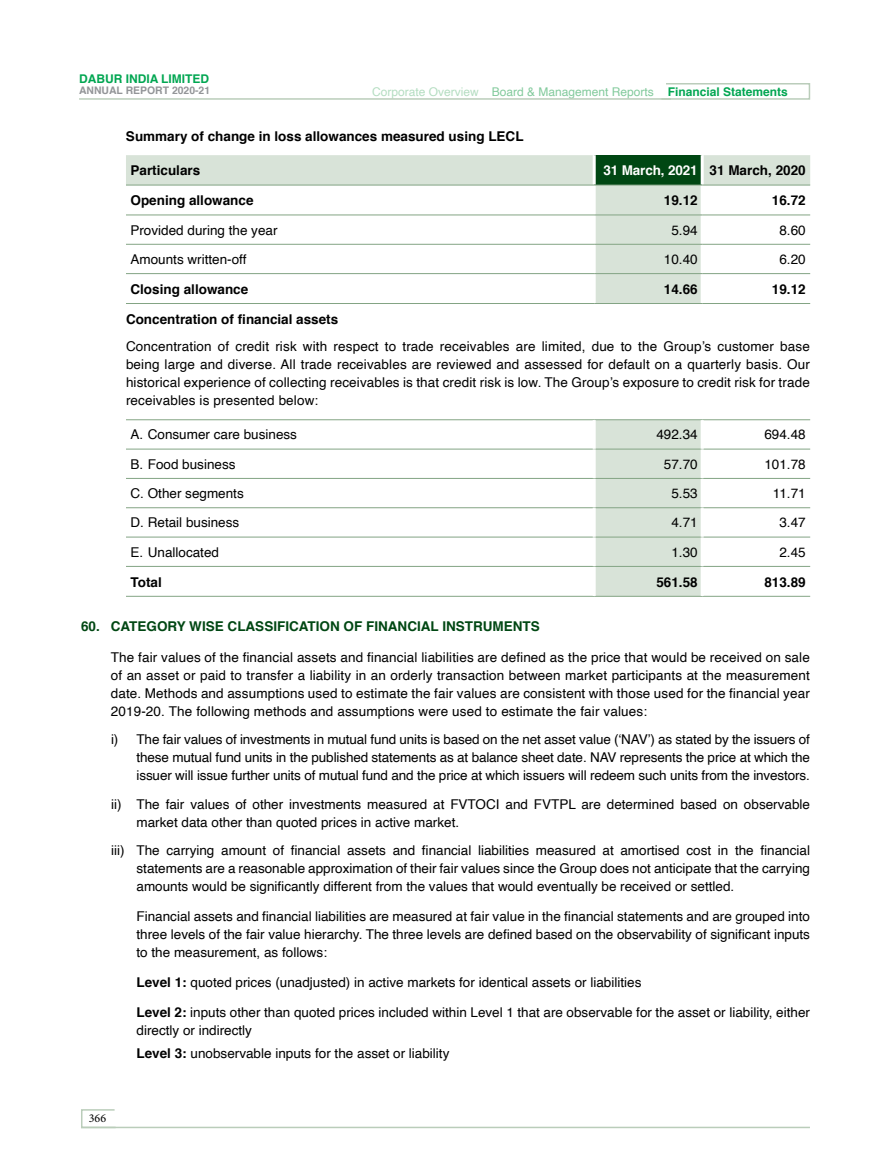
<style>
.page{position:relative;width:891px;height:1161px;background:#fff}
.page>*{position:absolute;margin:0;border:0;box-sizing:border-box;transform-origin:0 0}
.t1{font:13.5px/18px "Helvetica";color:#000;text-align:justify}
.t2{font:700 13.5px "Helvetica";color:#000}
.t3{font:700 13.5px "Helvetica";color:#004713}
.t4{font:700 13.5px "Helvetica";letter-spacing:-.005em;color:#fff}
.t5{font:12px "Helvetica";color:#82ca9c}
.t6{font:700 12px "Helvetica";color:#00a651}
.t7{font:12px "Minion Pro";color:#000}
.t8{font:700 10.35px "Helvetica";color:#939598}
.s1{color:#000}
.s2{font-weight:700}
.s3{color:#b4ddc1}
.s4{font-weight:700;color:#00a651}
</style>
<div class="page">
<svg style="left:666px;top:83px;width:145px;height:17px"></svg>
<hr style="left:79px;top:98px;width:592px;height:2px;background:#bacdba">
<hr style="left:81px;top:1127px;width:729px;height:1px;background:#bacdba">
<svg style="left:81px;top:1109px;width:36px;height:20px"></svg>
<svg style="left:126px;top:155px;width:684px;height:148px"></svg>
<div style="left:594px;top:155px;width:108px;height:30px;background:#004713"></div>
<hr style="left:593px;top:155px;width:3px;height:30px;background:#fff">
<hr style="left:701px;top:155px;width:3px;height:30px;background:#fff">
<hr style="left:593px;top:185px;width:3px;height:30px;background:#fff">
<hr style="left:701px;top:185px;width:3px;height:30px;background:#fff">
<hr style="left:593px;top:215px;width:3px;height:29px;background:#fff">
<hr style="left:701px;top:215px;width:3px;height:29px;background:#fff">
<hr style="left:593px;top:245px;width:3px;height:28px;background:#fff">
<hr style="left:701px;top:245px;width:3px;height:28px;background:#fff">
<hr style="left:593px;top:274px;width:3px;height:29px;background:#fff">
<hr style="left:701px;top:274px;width:3px;height:29px;background:#fff">
<hr style="left:126px;top:185px;width:468px;height:1px;background:#83a484">
<hr style="left:594px;top:185px;width:108px;height:1px;background:#83a484">
<hr style="left:702px;top:185px;width:108px;height:1px;background:#83a484">
<hr style="left:126px;top:215px;width:468px;height:1px;background:#83a484">
<hr style="left:594px;top:215px;width:108px;height:1px;background:#83a484">
<hr style="left:702px;top:215px;width:108px;height:1px;background:#83a484">
<hr style="left:126px;top:244px;width:468px;height:1px;background:#83a484">
<hr style="left:594px;top:244px;width:108px;height:1px;background:#83a484">
<hr style="left:702px;top:244px;width:108px;height:1px;background:#83a484">
<hr style="left:126px;top:273px;width:468px;height:1px;background:#83a484">
<hr style="left:594px;top:273px;width:108px;height:1px;background:#83a484">
<hr style="left:702px;top:273px;width:108px;height:1px;background:#83a484">
<hr style="left:126px;top:303px;width:468px;height:1px;background:#83a484">
<hr style="left:594px;top:303px;width:108px;height:1px;background:#83a484">
<hr style="left:702px;top:303px;width:108px;height:1px;background:#83a484">
<div style="left:596px;top:420px;width:105px;height:176px;background:#d8e3d8"></div>
<hr style="left:126px;top:419px;width:468px;height:1px;background:#83a484">
<hr style="left:594px;top:419px;width:108px;height:1px;background:#83a484">
<hr style="left:702px;top:419px;width:108px;height:1px;background:#83a484">
<hr style="left:126px;top:449px;width:468px;height:1px;background:#83a484">
<hr style="left:594px;top:449px;width:108px;height:1px;background:#83a484">
<hr style="left:702px;top:449px;width:108px;height:1px;background:#83a484">
<hr style="left:126px;top:478px;width:468px;height:1px;background:#83a484">
<hr style="left:594px;top:478px;width:108px;height:1px;background:#83a484">
<hr style="left:702px;top:478px;width:108px;height:1px;background:#83a484">
<hr style="left:126px;top:507px;width:468px;height:1px;background:#83a484">
<hr style="left:594px;top:507px;width:108px;height:1px;background:#83a484">
<hr style="left:702px;top:507px;width:108px;height:1px;background:#83a484">
<hr style="left:126px;top:537px;width:468px;height:1px;background:#83a484">
<hr style="left:594px;top:537px;width:108px;height:1px;background:#83a484">
<hr style="left:702px;top:537px;width:108px;height:1px;background:#83a484">
<hr style="left:126px;top:566px;width:468px;height:1px;background:#83a484">
<hr style="left:594px;top:566px;width:108px;height:1px;background:#83a484">
<hr style="left:702px;top:566px;width:108px;height:1px;background:#83a484">
<hr style="left:126px;top:596px;width:468px;height:1px;background:#83a484">
<hr style="left:594px;top:596px;width:108px;height:1px;background:#83a484">
<hr style="left:702px;top:596px;width:108px;height:1px;background:#83a484">
<hr style="left:593px;top:449px;width:3px;height:29px;background:#fff">
<hr style="left:701px;top:449px;width:3px;height:29px;background:#fff">
<hr style="left:593px;top:537px;width:3px;height:29px;background:#fff">
<hr style="left:701px;top:537px;width:3px;height:29px;background:#fff">
<p class="t6" style="left:79px;top:69px;width:130px">Dabur India limited</p>
<p class="t8" style="left:79px;top:82px;width:133px">Annual Report 2020-21</p>
<p class="t2" style="left:126px;top:125px;width:399px">Summary of change in loss allowances measured using LECL</p>
<p class="t2" style="left:130px;top:160px;width:71px">Particulars</p>
<p class="t4" style="left:603px;top:160px;width:204px">31 March, 2021 <span class="s1">31 March, 2020</span></p>
<p class="t2" style="left:130px;top:190px;width:125px">Opening allowance</p>
<p class="t2" style="left:664px;top:190px;width:35px">19.12</p>
<p class="t2" style="left:772px;top:190px;width:35px">16.72</p>
<p class="t1" style="left:130px;top:221px;width:149px">Provided during the year</p>
<p class="t1" style="left:671px;top:221px;width:28px">5.94</p>
<p class="t1" style="left:779px;top:221px;width:28px">8.60</p>
<p class="t1" style="left:130px;top:251px;width:118px">Amounts written-off</p>
<p class="t1" style="left:664px;top:251px;width:35px">10.40</p>
<p class="t1" style="left:779px;top:251px;width:28px">6.20</p>
<p class="t2" style="left:130px;top:278px;width:119px">Closing allowance</p>
<p class="t2" style="left:664px;top:278px;width:35px">14.66</p>
<p class="t2" style="left:772px;top:278px;width:35px">19.12</p>
<p class="t2" style="left:126px;top:309px;width:214px">Concentration of financial assets</p>
<p class="t1" style="left:126px;top:338px;width:685px">Concentration of credit risk with respect to trade receivables are limited, due to the Group’s customer base being large and diverse. All trade receivables are reviewed and assessed for default on a quarterly basis. Our historical experience of collecting receivables is that credit risk is low. The Group’s exposure to credit risk for trade receivables is presented below:</p>
<p class="t1" style="left:130px;top:426px;width:168px">A. Consumer care business</p>
<p class="t1" style="left:656px;top:426px;width:43px">492.34</p>
<p class="t1" style="left:764px;top:426px;width:43px">694.48</p>
<p class="t1" style="left:131px;top:455px;width:107px">B. Food business</p>
<p class="t1" style="left:664px;top:455px;width:35px">57.70</p>
<p class="t1" style="left:764px;top:455px;width:43px">101.78</p>
<p class="t1" style="left:131px;top:485px;width:115px">C. Other segments</p>
<p class="t1" style="left:671px;top:485px;width:28px">5.53</p>
<p class="t1" style="left:773px;top:485px;width:34px">11.71</p>
<p class="t1" style="left:131px;top:514px;width:110px">D. Retail business</p>
<p class="t1" style="left:671px;top:514px;width:28px">4.71</p>
<p class="t1" style="left:779px;top:514px;width:28px">3.47</p>
<p class="t1" style="left:131px;top:543px;width:90px">E. Unallocated</p>
<p class="t1" style="left:671px;top:543px;width:28px">1.30</p>
<p class="t1" style="left:779px;top:543px;width:28px">2.45</p>
<p class="t2" style="left:131px;top:571px;width:33px">Total</p>
<p class="t2" style="left:656px;top:571px;width:43px">561.58</p>
<p class="t2" style="left:764px;top:571px;width:43px">813.89</p>
<p class="t3" style="left:81px;top:616px;width:50px">60. Category</p>
<p class="t3" style="left:189px;top:616px;width:10px">wise</p>
<p class="t3" style="left:228px;top:616px;width:9px">classification</p>
<p class="t3" style="left:344px;top:616px;width:32px">of financial</p>
<p class="t3" style="left:442px;top:616px;width:10px">instruments</p>
<p class="t1" style="left:111px;top:649px;width:701px">The fair values of the financial assets and financial liabilities are defined as the price that would be received on sale of an asset or paid to transfer a liability in an orderly transaction between market participants at the measurement date. Methods and assumptions used to estimate the fair values are consistent with those used for the financial year 2019-20. The following methods and assumptions were used to estimate the fair values:</p>
<p class="t1" style="left:137px;top:731px;width:675px;text-indent:-26px">i) The fair values of investments in mutual fund units is based on the net asset value (‘NAV’) as stated by the issuers of these mutual fund units in the published statements as at balance sheet date. NAV represents the price at which the issuer will issue further units of mutual fund and the price at which issuers will redeem such units from the investors.</p>
<p class="t1" style="left:137px;top:796px;width:675px;text-indent:-26px">ii) The fair values of other investments measured at FVTOCI and FVTPL are determined based on observable market data other than quoted prices in active market.</p>
<p class="t1" style="left:137px;top:842px;width:675px;text-indent:-26px">iii) The carrying amount of financial assets and financial liabilities measured at amortised cost in the financial statements are a reasonable approximation of their fair values since the Group does not anticipate that the carrying amounts would be significantly different from the values that would eventually be received or settled.</p>
<p class="t1" style="left:137px;top:908px;width:675px">Financial assets and financial liabilities are measured at fair value in the financial statements and are grouped into three levels of the fair value hierarchy. The three levels are defined based on the observability of significant inputs to the measurement, as follows:</p>
<p class="t1" style="left:137px;top:974px;width:506px"><span class="s2">Level 1:</span> quoted prices (unadjusted) in active markets for identical assets or liabilities</p>
<p class="t1" style="left:137px;top:1004px;width:675px"><span class="s2">Level 2:</span> inputs other than quoted prices included within Level 1 that are observable for the asset or liability, either directly or indirectly</p>
<p class="t1" style="left:137px;top:1045px;width:314px"><span class="s2">Level 3:</span> unobservable inputs for the asset or liability</p>
<p class="t5" style="left:372px;top:82px;width:417px"><span class="s3">Corporate Overview</span> Board &amp; Management Reports <span class="s4">Financial Statements</span></p>
<p class="t7" style="left:89px;top:1110px;width:19px">366</p>
</div>
